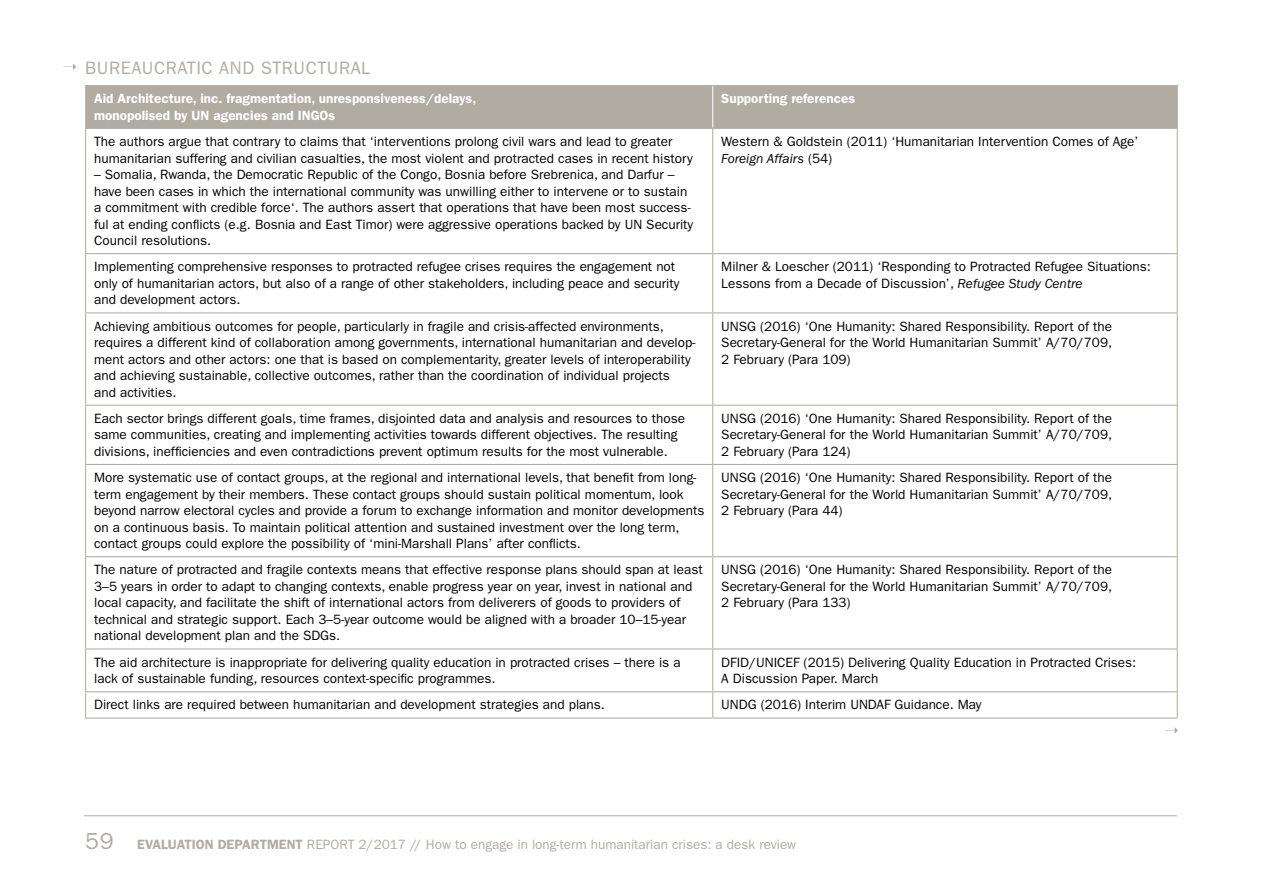
<style>
.page{position:relative;width:1263px;height:893px;background:#fff}
.page>*{position:absolute;margin:0;border:0;box-sizing:border-box;transform-origin:0 0}
.t1{font:18px "ITC Franklin Gothic Std";letter-spacing:.03em;color:#b1aca2}
.t2{font:13.5px/16.5px "ITC Franklin Gothic Std";color:#000}
.t3{font:600 13.5px/16.5px "ITC Franklin Gothic Std";color:#fff}
.t4{font:13.5px "ITC Franklin Gothic Std";color:#b1aca2}
.s1{font-style:italic}
.s2{font-size:23.25px}
.s3{font-weight:600}
</style>
<div class="page">
<hr style="left:84px;top:815px;width:1093px;height:1px;background:#b1aca2">
<div style="left:86px;top:86px;width:1091px;height:42px;background:#b1aca2"></div>
<svg style="left:713px;top:129px;width:464px;height:588px"></svg>
<hr style="left:712px;top:86px;width:1px;height:42px;background:#fff">
<hr style="left:85px;top:717px;width:628px;height:2px;background:#b1aca2">
<hr style="left:713px;top:717px;width:465px;height:2px;background:#b1aca2">
<hr style="left:85px;top:85px;width:628px;height:1px;background:#b1aca2">
<hr style="left:85px;top:86px;width:1px;height:42px;background:#b1aca2">
<hr style="left:85px;top:128px;width:628px;height:1px;background:#b1aca2">
<hr style="left:85px;top:129px;width:1px;height:124px;background:#b1aca2">
<hr style="left:85px;top:253px;width:628px;height:1px;background:#b1aca2">
<hr style="left:85px;top:254px;width:1px;height:58px;background:#b1aca2">
<hr style="left:85px;top:312px;width:628px;height:1px;background:#b1aca2">
<hr style="left:85px;top:313px;width:1px;height:92px;background:#b1aca2">
<hr style="left:85px;top:405px;width:628px;height:1px;background:#b1aca2">
<hr style="left:85px;top:406px;width:1px;height:58px;background:#b1aca2">
<hr style="left:85px;top:464px;width:628px;height:1px;background:#b1aca2">
<hr style="left:85px;top:465px;width:1px;height:91px;background:#b1aca2">
<hr style="left:85px;top:556px;width:628px;height:1px;background:#b1aca2">
<hr style="left:85px;top:557px;width:1px;height:91px;background:#b1aca2">
<hr style="left:85px;top:648px;width:628px;height:1px;background:#b1aca2">
<hr style="left:85px;top:649px;width:1px;height:42px;background:#b1aca2">
<hr style="left:85px;top:691px;width:628px;height:1px;background:#b1aca2">
<svg style="left:85px;top:692px;width:1px;height:25px"></svg>
<hr style="left:713px;top:85px;width:465px;height:1px;background:#b1aca2">
<hr style="left:1177px;top:86px;width:1px;height:42px;background:#b1aca2">
<hr style="left:713px;top:128px;width:465px;height:1px;background:#b1aca2">
<hr style="left:712px;top:129px;width:1px;height:124px;background:#b1aca2">
<hr style="left:1177px;top:129px;width:1px;height:124px;background:#b1aca2">
<hr style="left:713px;top:253px;width:465px;height:1px;background:#b1aca2">
<hr style="left:712px;top:254px;width:1px;height:58px;background:#b1aca2">
<hr style="left:1177px;top:254px;width:1px;height:58px;background:#b1aca2">
<hr style="left:713px;top:312px;width:465px;height:1px;background:#b1aca2">
<hr style="left:712px;top:313px;width:1px;height:92px;background:#b1aca2">
<hr style="left:1177px;top:313px;width:1px;height:92px;background:#b1aca2">
<hr style="left:713px;top:405px;width:465px;height:1px;background:#b1aca2">
<hr style="left:712px;top:406px;width:1px;height:58px;background:#b1aca2">
<hr style="left:1177px;top:406px;width:1px;height:58px;background:#b1aca2">
<hr style="left:713px;top:464px;width:465px;height:1px;background:#b1aca2">
<hr style="left:712px;top:465px;width:1px;height:91px;background:#b1aca2">
<hr style="left:1177px;top:465px;width:1px;height:91px;background:#b1aca2">
<hr style="left:713px;top:556px;width:465px;height:1px;background:#b1aca2">
<hr style="left:712px;top:557px;width:1px;height:91px;background:#b1aca2">
<hr style="left:1177px;top:557px;width:1px;height:91px;background:#b1aca2">
<hr style="left:713px;top:648px;width:465px;height:1px;background:#b1aca2">
<hr style="left:712px;top:649px;width:1px;height:42px;background:#b1aca2">
<hr style="left:1177px;top:649px;width:1px;height:42px;background:#b1aca2">
<hr style="left:713px;top:691px;width:465px;height:1px;background:#b1aca2">
<svg style="left:712px;top:692px;width:1px;height:25px"></svg>
<svg style="left:1177px;top:692px;width:1px;height:25px"></svg>
<svg style="left:1165px;top:727px;width:13px;height:7px"></svg>
<svg style="left:64px;top:63px;width:12px;height:7px"></svg>
<h1 class="t1" style="left:85px;top:57px;width:287px">BUREAUCRATIC AND STRUCTURAL</h1>
<p class="t3" style="left:94px;top:90px;width:384px">Aid Architecture, inc. fragmentation, unresponsiveness/delays, monopolised by UN agencies and INGOs</p>
<p class="t3" style="left:721px;top:90px;width:135px">Supporting references</p>
<p class="t2" style="left:94px;top:133px;width:600px">The authors argue that contrary to claims that ‘interventions prolong civil wars and lead to greater humanitarian suffering and civilian casualties, the most violent and protracted cases in recent history</p>
<p class="t2" style="left:94px;top:166px;width:601px">– Somalia, Rwanda, the Democratic Republic of the Congo, Bosnia before Srebrenica, and Darfur – have been cases in which the international community was unwilling either to intervene or to sustain a commitment with credible force‘. The authors assert that operations that have been most success&shy;ful at ending conflicts (e.g. Bosnia and East Timor) were aggressive operations backed by UN Security Council resolutions.</p>
<p class="t2" style="left:721px;top:133px;width:419px">Western &amp; Goldstein (2011) ‘Humanitarian Intervention Comes of Age’<br><span class="s1">Foreign Affairs</span> (54)</p>
<p class="t2" style="left:94px;top:259px;width:587px">Implementing comprehensive responses to protracted refugee crises requires the engagement not only of humanitarian actors, but also of a range of other stakeholders, including peace and security and development actors.</p>
<p class="t2" style="left:721px;top:259px;width:431px">Milner &amp; Loescher (2011) ‘Responding to Protracted Refugee Situations:<br>Lessons from a Decade of Discussion’, <span class="s1">Refugee Study Centre</span></p>
<p class="t2" style="left:94px;top:318px;width:603px">Achieving ambitious outcomes for people, particularly in fragile and crisis-affected environments, requires a different kind of collaboration among governments, international humanitarian and develop&shy;ment actors and other actors: one that is based on complementarity, greater levels of interoperability and achieving sustainable, collective outcomes, rather than the coordination of individual projects<br>and activities.</p>
<p class="t2" style="left:721px;top:318px;width:392px;text-align:justify">UNSG (2016) ‘One Humanity: Shared Responsibility. Report of the Secretary-General for the World Humanitarian Summit’ A/70/709, 2 February (Para 109)</p>
<p class="t2" style="left:94px;top:410px;width:592px">Each sector brings different goals, time frames, disjointed data and analysis and resources to those same communities, creating and implementing activities towards different objectives. The resulting divisions, inefficiencies and even contradictions prevent optimum results for the most vulnerable.</p>
<p class="t2" style="left:721px;top:410px;width:392px;text-align:justify">UNSG (2016) ‘One Humanity: Shared Responsibility. Report of the Secretary-General for the World Humanitarian Summit’ A/70/709, 2 February (Para 124)</p>
<p class="t2" style="left:94px;top:469px;width:612px">More systematic use of contact groups, at the regional and international levels, that benefit from long&shy;term engagement by their members. These contact groups should sustain political momentum, look beyond narrow electoral cycles and provide a forum to exchange information and monitor developments on a continuous basis. To maintain political attention and sustained investment over the long term, contact groups could explore the possibility of ‘mini-Marshall Plans’ after conflicts.</p>
<p class="t2" style="left:721px;top:469px;width:392px;text-align:justify">UNSG (2016) ‘One Humanity: Shared Responsibility. Report of the Secretary-General for the World Humanitarian Summit’ A/70/709, 2 February (Para 44)</p>
<p class="t2" style="left:94px;top:562px;width:610px">The nature of protracted and fragile contexts means that effective response plans should span at least 3–5 years in order to adapt to changing contexts, enable progress year on year, invest in national and local capacity, and facilitate the shift of international actors from deliverers of goods to providers of technical and strategic support. Each 3–5-year outcome would be aligned with a broader 10–15-year national development plan and the SDGs.</p>
<p class="t2" style="left:721px;top:562px;width:392px;text-align:justify">UNSG (2016) ‘One Humanity: Shared Responsibility. Report of the Secretary-General for the World Humanitarian Summit’ A/70/709, 2 February (Para 133)</p>
<p class="t2" style="left:94px;top:654px;width:588px">The aid architecture is inappropriate for delivering quality education in protracted crises – there is a lack of sustainable funding, resources context-specific programmes.</p>
<p class="t2" style="left:721px;top:654px;width:416px">DFID/UNICEF (2015) Delivering Quality Education in Protracted Crises:<br>A Discussion Paper. March</p>
<p class="t2" style="left:94px;top:697px;width:512px">Direct links are required between humanitarian and development strategies and plans.</p>
<p class="t2" style="left:721px;top:697px;width:262px">UNDG (2016) Interim UNDAF Guidance. May</p>
<p class="t4" style="left:85px;top:837px;width:712px"><span class="s2">59</span> <span class="s3">EVALUATION DEPARTMENT</span> REPORT 2/2017 // How to engage in long-term humanitarian crises: a desk review</p>
</div>
